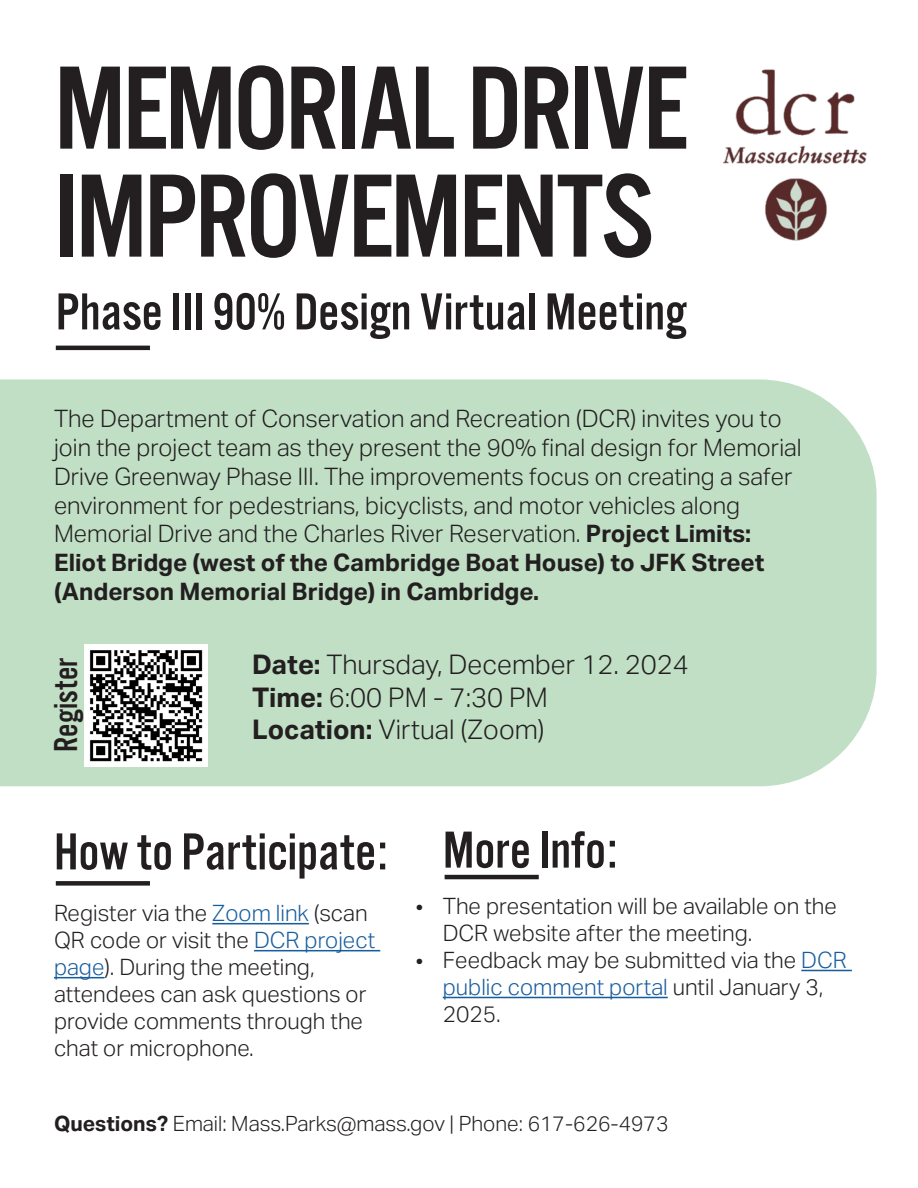
<style>
.page{position:relative;width:918px;height:1188px;background:#fff}
.page>*{position:absolute;margin:0;border:0;box-sizing:border-box;transform-origin:0 0}
.t1{font:123px "Alternate Got No 3 D";letter-spacing:-.03em;color:#231f20}
.t2{font:54px "Alternate Got No 3 D";color:#231f20}
.t3{font:34.5px "Alternate Got No 3 D";color:#231f20}
.t4{font:300 27px "Aktiv Grotesk";color:#231f20}
.t5{font:300 24px/28.8px "Aktiv Grotesk";color:#231f20}
.t6{font:300 22.5px/27px "Aktiv Grotesk";color:#231f20}
.t7{font:300 21px "Aktiv Grotesk";color:#231f20}
.s1{font-weight:700}
.s2{color:#175d9e}
</style>
<div class="page">
<div style="left:0;top:380px;width:877px;height:406px;background:#c0dfc5"></div>
<hr style="left:212px;top:923px;width:97px;height:1px;background:#175d9e">
<hr style="left:254px;top:950px;width:126px;height:1px;background:#175d9e">
<hr style="left:54px;top:977px;width:50px;height:1px;background:#175d9e">
<hr style="left:801px;top:970px;width:51px;height:1px;background:#175d9e">
<hr style="left:443px;top:997px;width:225px;height:1px;background:#175d9e">
<img style="left:722px;top:69px;width:145px;height:172px">
<img style="left:84px;top:644px;width:123px;height:123px">
<hr style="left:56px;top:346px;width:94px;height:4px;background:#231f20">
<div style="left:56px;top:881px;width:94px;height:5px;background:#231f20"></div>
<hr style="left:445px;top:875px;width:94px;height:4px;background:#231f20">
<p class="t1" style="left:54px;top:43px;width:636px">MEMORIAL DRIVE</p>
<p class="t1" style="left:54px;top:151px;width:601px">IMPROVEMENTS</p>
<p class="t2" style="left:56px;top:283px;width:633px">Phase III 90% Design Virtual Meeting</p>
<p class="t5" style="left:54px;top:405px;width:749px">The Department of Conservation and Recreation (DCR) invites you to join the project team as they present the 90% final design for Memorial Drive Greenway Phase III. The improvements focus on creating a safer environment for pedestrians, bicyclists, and motor vehicles along Memorial Drive and the Charles River Reservation. <span class="s1">Project Limits:<br>Eliot Bridge (west of the Cambridge Boat House) to JFK Street (Anderson Memorial Bridge) in Cambridge.</span></p>
<p class="t3" style="left:47px;top:752px;width:95px;rotate:-90deg">Register</p>
<p class="t4" style="left:252px;top:649px;width:438px"><span class="s1">Date:</span> Thursday, December 12. 2024</p>
<p class="t4" style="left:252px;top:681px;width:298px"><span class="s1">Time:</span> 6:00 PM - 7:30 PM</p>
<p class="t4" style="left:252px;top:714px;width:294px"><span class="s1">Location:</span> Virtual (Zoom)</p>
<p class="t2" style="left:54px;top:823px;width:335px">How to Participate:</p>
<p class="t2" style="left:443px;top:821px;width:176px">More Info:</p>
<p class="t6" style="left:54px;top:900px;width:323px">Register via the <span class="s2">Zoom link</span> (scan<br>QR code or visit the <span class="s2">DCR project page</span>). During the meeting, attendees can ask questions or provide comments through the chat or microphone.</p>
<p class="t6" style="left:443px;top:893px;width:396px;text-indent:-27px">• The presentation will be available on the<br>DCR website after the meeting.</p>
<p class="t6" style="left:443px;top:947px;width:406px;text-indent:-27px">• Feedback may be submitted via the <span class="s2">DCR public comment portal</span> until January 3,<br>2025.</p>
<p class="t7" style="left:54px;top:1111px;width:616px"><span class="s1">Questions?</span> Email: Mass.Parks@mass.gov | Phone: 617-626-4973</p>
</div>
